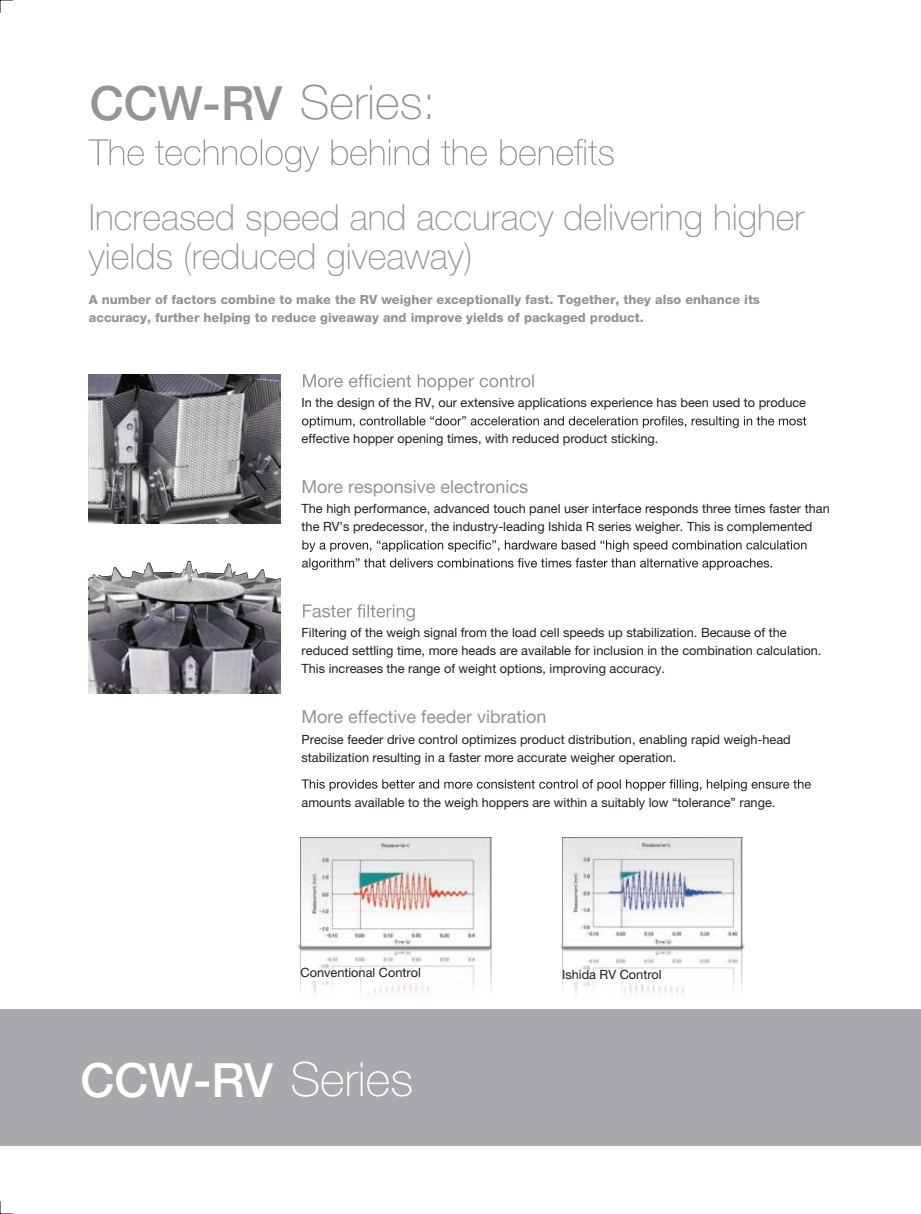
<style>
.page{position:relative;width:921px;height:1214px;background:#fff}
.page>*{position:absolute;margin:0;border:0;box-sizing:border-box;transform-origin:0 0}
.t1{font:100 47.25px "Helvetica Neue LT Std";color:#939598}
.t2{font:500 47.25px "Helvetica Neue LT Std";color:#fff}
.t3{font:100 36px/39px "Helvetica Neue LT Std";color:#939598}
.t4{font:18px "Helvetica Neue LT Std";color:#939598}
.t5{font:12.75px/18px "Helvetica Neue LT Std";color:#231f20}
.t6{font:800 12.75px/18px "Helvetica Neue LT Std";color:#939598}
.s1{font-weight:500}
.s2{font-weight:100}
</style>
<div class="page">
<div style="left:0;top:1009px;width:921px;height:136px;background:#a8a9ad"></div>
<svg style="left:88px;top:139px;width:525px;height:33px"></svg>
<img style="left:298px;top:837px;width:195px;height:159px">
<img style="left:560px;top:837px;width:185px;height:158px">
<svg style="left:303px;top:374px;width:231px;height:17px"></svg>
<svg style="left:302px;top:416px;width:504px;height:12px"></svg>
<svg style="left:302px;top:540px;width:504px;height:12px"></svg>
<svg style="left:302px;top:558px;width:470px;height:12px"></svg>
<svg style="left:303px;top:604px;width:112px;height:17px"></svg>
<svg style="left:301px;top:779px;width:510px;height:12px"></svg>
<img style="left:89px;top:561px;width:191px;height:132px">
<img style="left:89px;top:374px;width:191px;height:149px">
<svg style="left:0;top:0;width:13px;height:13px"></svg>
<svg style="left:0;top:1201px;width:13px;height:13px"></svg>
<h1 class="t1" style="left:90px;top:75px;width:347px"><span class="s1">CCW-RV</span> Series:</h1>
<h2 class="t3" style="left:89px;top:197px;width:717px">Increased speed and accuracy delivering higher yields (reduced giveaway)</h2>
<p class="t6" style="left:89px;top:290px;width:672px">A number of factors combine to make the RV weigher exceptionally fast. Together, they also enhance its accuracy, further helping to reduce giveaway and improve yields of packaged product.</p>
<p class="t5" style="left:301px;top:393px;width:506px">In the design of the RV, our extensive applications experience has been used to produce</p>
<p class="t5" style="left:301px;top:429px;width:358px">effective hopper opening times, with reduced product sticking.</p>
<h3 class="t4" style="left:301px;top:476px;width:228px">More responsive electronics</h3>
<p class="t5" style="left:301px;top:499px;width:530px">The high performance, advanced touch panel user interface responds three times faster than the RV’s predecessor, the industry-leading Ishida R series weigher. This is complemented</p>
<p class="t5" style="left:301px;top:623px;width:521px">Filtering of the weigh signal from the load cell speeds up stabilization. Because of the reduced settling time, more heads are available for inclusion in the combination calculation.<br>This increases the range of weight options, improving accuracy.</p>
<h3 class="t4" style="left:301px;top:706px;width:246px">More effective feeder vibration</h3>
<p class="t5" style="left:301px;top:730px;width:491px">Precise feeder drive control optimizes product distribution, enabling rapid weigh-head stabilization resulting in a faster more accurate weigher operation.</p>
<p class="t5" style="left:301px;top:793px;width:475px">amounts available to the weigh hoppers are within a suitably low “tolerance” range.</p>
<p class="t5" style="left:300px;top:963px;width:122px">Conventional Control</p>
<p class="t5" style="left:562px;top:965px;width:101px">Ishida RV Control</p>
<h1 class="t2" style="left:80px;top:1051px;width:334px">CCW-RV <span class="s2">Series</span></h1>
</div>
